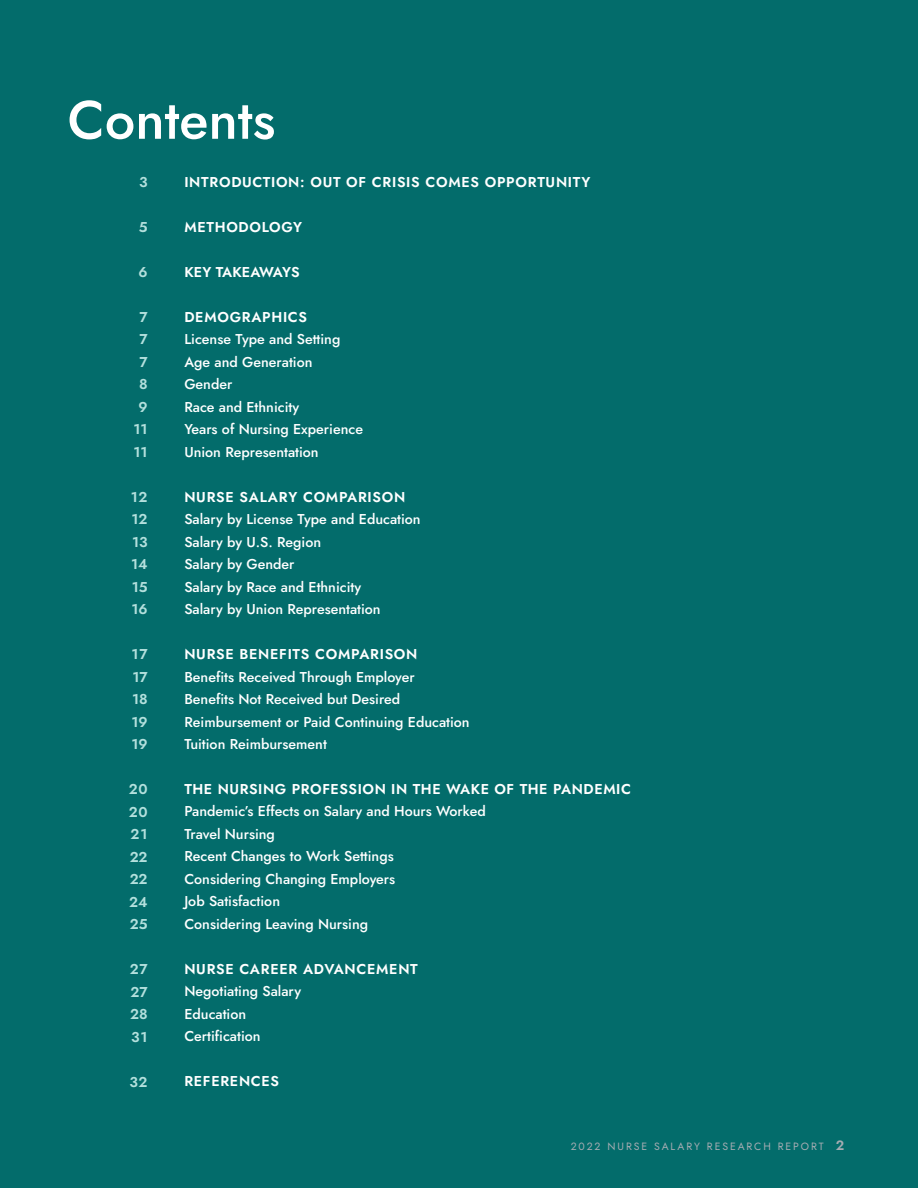
<style>
.page{position:relative;width:918px;height:1188px;background:#036c6b}
.page>*{position:absolute;margin:0;border:0;box-sizing:border-box;transform-origin:0 0}
.t1{font:500 54px "Jost";color:#fff}
.t2{font:500 14.25px/22.5px "Jost";color:#fff}
.t3{font:600 14.25px "Jost";letter-spacing:.05em;color:#fff}
.t4{font:600 14.25px/22.5px "Jost";color:#b4e0dd;text-align:justify}
.t5{font:600 14.25px "Jost";letter-spacing:.01em;color:#fff}
.t6{font:10.5px "Jost";letter-spacing:.18em;color:#a6acb2}
.s1{font-weight:600;font-size:13.5px}
</style>
<div class="page">
<h1 class="t1" style="left:68px;top:95px;width:209px">Contents</h1>
<p class="t4" style="left:139px;top:172px;width:10px">3</p>
<p class="t4" style="left:139px;top:217px;width:10px">5</p>
<p class="t4" style="left:138px;top:262px;width:11px">6</p>
<p class="t4" style="left:134px;top:307px;width:15px;text-align:center">7<br>7<br>7<br>8<br>9<br>11<br>11</p>
<p class="t4" style="left:131px;top:487px;width:18px">12<br>12<br>13<br>14<br>15<br>16</p>
<p class="t4" style="left:131px;top:644px;width:18px">17<br>17<br>18<br>19<br>19</p>
<p class="t4" style="left:129px;top:779px;width:20px">20<br>20<br>21<br>22<br>22<br>24<br>25</p>
<p class="t4" style="left:130px;top:959px;width:19px">27<br>27<br>28<br>31</p>
<p class="t4" style="left:129px;top:1072px;width:20px">32</p>
<p class="t3" style="left:184px;top:175px;width:408px">INTRODUCTION: OUT OF CRISIS COMES OPPORTUNITY</p>
<p class="t3" style="left:184px;top:220px;width:119px">METHODOLOGY</p>
<p class="t5" style="left:184px;top:265px;width:117px">KEY TAKEAWAYS</p>
<p class="t3" style="left:184px;top:310px;width:124px">DEMOGRAPHICS</p>
<p class="t2" style="left:184px;top:329px;width:180px">License Type and Setting<br>Age and Generation<br>Gender<br>Race and Ethnicity<br>Years of Nursing Experience<br>Union Representation</p>
<p class="t3" style="left:184px;top:490px;width:222px">NURSE SALARY COMPARISON</p>
<p class="t2" style="left:184px;top:509px;width:238px">Salary by License Type and Education<br>Salary by U.S. Region<br>Salary by Gender<br>Salary by Race and Ethnicity<br>Salary by Union Representation</p>
<p class="t3" style="left:184px;top:648px;width:235px">NURSE BENEFITS COMPARISON</p>
<p class="t2" style="left:184px;top:667px;width:287px">Benefits Received Through Employer<br>Benefits Not Received but Desired Reimbursement or Paid Continuing Education Tuition Reimbursement</p>
<p class="t3" style="left:184px;top:782px;width:448px">THE NURSING PROFESSION IN THE WAKE OF THE PANDEMIC</p>
<p class="t2" style="left:184px;top:801px;width:303px">Pandemic’s Effects on Salary and Hours Worked<br>Travel Nursing<br>Recent Changes to Work Settings<br>Considering Changing Employers<br>Job Satisfaction<br>Considering Leaving Nursing</p>
<p class="t3" style="left:184px;top:962px;width:235px">NURSE CAREER ADVANCEMENT</p>
<p class="t2" style="left:184px;top:981px;width:118px">Negotiating Salary<br>Education<br>Certification</p>
<p class="t3" style="left:184px;top:1074px;width:96px">REFERENCES</p>
<p class="t6" style="left:571px;top:1142px;width:275px">2022 NURSE SALARY RESEARCH REPORT <span class="s1">2</span></p>
</div>
